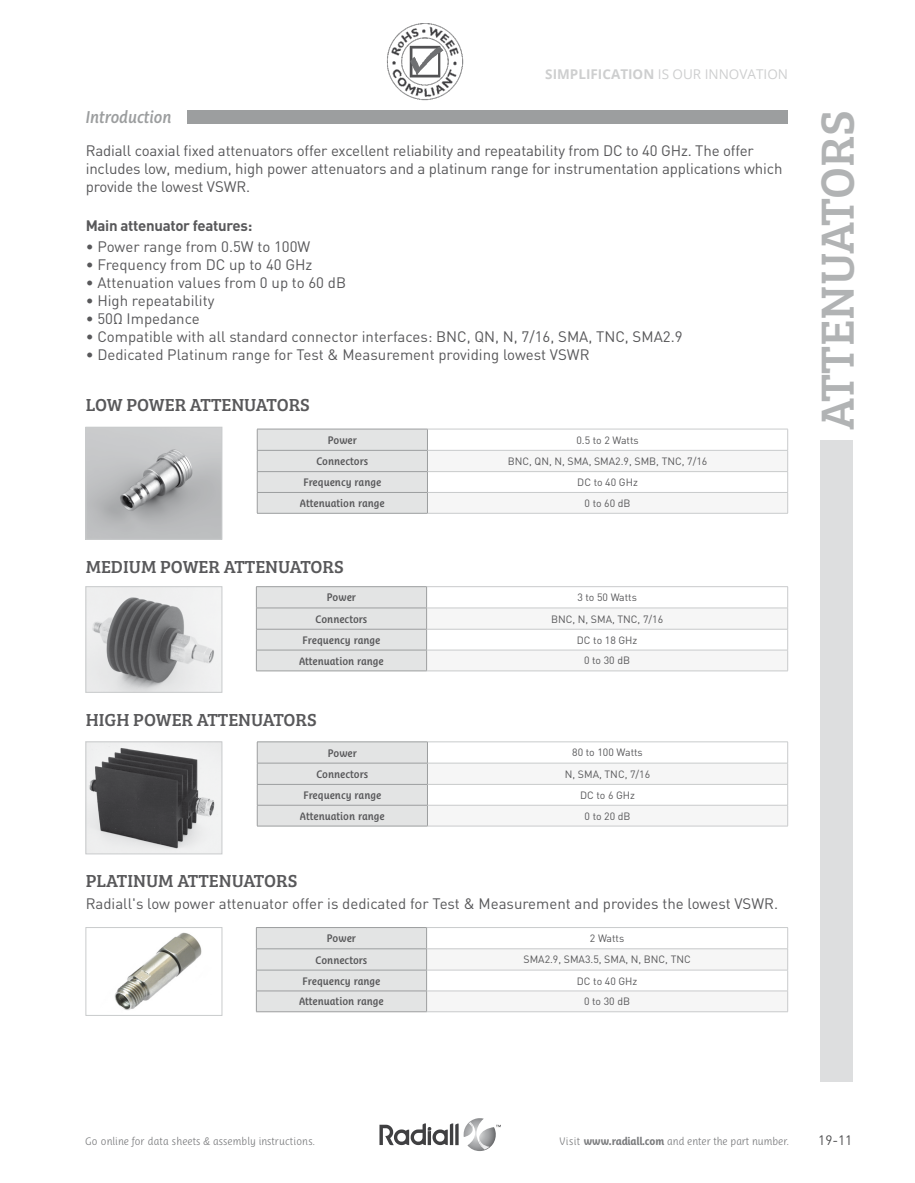
<style>
.page{position:relative;width:915px;height:1183px;background:#fff}
.page>*{position:absolute;margin:0;border:0;box-sizing:border-box;transform-origin:0 0}
.t1{font:48px "Bree Serif";color:#b1b3b4}
.t2{font:18px "Bree Serif";color:#58585a}
.t3{font:italic 600 16.5px "Ayita Pro";color:#9c9e9f}
.t4{font:15px/18px "DIN Pro";letter-spacing:-.01em;color:#58585a}
.t5{font:700 15px "DIN Pro";letter-spacing:-.02em;color:#58585a}
.t6{font:13.5px "Open Sans";color:#9c9e9f}
.t7{font:13.5px "DIN Pro";color:#4b4b4d}
.t8{font:10.5px "DIN Pro";color:#58585a}
.t9{font:600 10.5px "Ayita Pro";color:#58585a}
.t10{font:300 10.5px "Ayita Pro";color:#7b7c7e}
.s1{font-weight:700}
</style>
<div class="page">
<svg style="left:379px;top:1118px;width:121px;height:32px"></svg>
<div style="left:819px;top:439px;width:33px;height:642px;background:#dddedf"></div>
<img style="left:87px;top:429px;width:133px;height:108px">
<div style="left:85px;top:427px;width:137px;height:112px;border:1px solid #c9cbcc"></div>
<hr style="left:257px;top:428px;width:170px;height:1px;background:#9c9e9f">
<hr style="left:257px;top:513px;width:170px;height:1px;background:#9c9e9f">
<hr style="left:427px;top:428px;width:360px;height:1px;background:#c9cbcc">
<svg style="left:257px;top:429px;width:531px;height:84px"></svg>
<hr style="left:427px;top:513px;width:360px;height:1px;background:#c9cbcc">
<hr style="left:256px;top:670px;width:170px;height:1px;background:#9c9e9f">
<svg style="left:256px;top:586px;width:532px;height:84px"></svg>
<hr style="left:426px;top:670px;width:361px;height:1px;background:#c9cbcc">
<hr style="left:257px;top:825px;width:170px;height:1px;background:#9c9e9f">
<svg style="left:257px;top:741px;width:531px;height:84px"></svg>
<hr style="left:427px;top:825px;width:360px;height:1px;background:#c9cbcc">
<hr style="left:256px;top:1011px;width:170px;height:1px;background:#9c9e9f">
<svg style="left:256px;top:927px;width:532px;height:84px"></svg>
<hr style="left:426px;top:1011px;width:361px;height:1px;background:#c9cbcc">
<img style="left:87px;top:588px;width:133px;height:102px">
<div style="left:85px;top:586px;width:137px;height:106px;border:1px solid #c9cbcc"></div>
<img style="left:87px;top:743px;width:133px;height:109px">
<div style="left:85px;top:741px;width:137px;height:113px;border:1px solid #c9cbcc"></div>
<img style="left:114px;top:932px;width:88px;height:78px">
<div style="left:85px;top:926px;width:137px;height:89px;border:1px solid #c9cbcc"></div>
<div style="left:187px;top:110px;width:600px;height:13px;background:#9c9e9f"></div>
<img style="left:386px;top:23px;width:78px;height:78px">
<p class="t3" style="left:86px;top:107px;width:87px">Introduction</p>
<p class="t6" style="left:545px;top:65px;width:244px"><span class="s1">SIMPLIFICATION</span> IS OUR INNOVATION</p>
<p class="t4" style="left:86px;top:141px;width:698px">Radiall coaxial fixed attenuators offer excellent reliability and repeatability from DC to 40 GHz. The offer includes low, medium, high power attenuators and a platinum range for instrumentation applications which provide the lowest VSWR.</p>
<p class="t5" style="left:86px;top:215px;width:168px">Main attenuator features:</p>
<p class="t4" style="left:86px;top:237px;width:226px">• Power range from 0.5W to 100W</p>
<p class="t4" style="left:86px;top:255px;width:228px">• Frequency from DC up to 40 GHz</p>
<p class="t4" style="left:86px;top:273px;width:262px">• Attenuation values from 0 up to 60 dB</p>
<p class="t4" style="left:86px;top:291px;width:130px">• High repeatability</p>
<p class="t4" style="left:86px;top:309px;width:115px">• 50Ω Impedance</p>
<p class="t4" style="left:86px;top:327px;width:598px">• Compatible with all standard connector interfaces: BNC, QN, N, 7/16, SMA, TNC, SMA2.9</p>
<p class="t4" style="left:86px;top:345px;width:505px">• Dedicated Platinum range for Test &amp; Measurement providing lowest VSWR</p>
<p class="t2" style="left:86px;top:391px;width:226px">LOW POWER ATTENUATORS</p>
<p class="t9" style="left:328px;top:434px;width:31px">Power</p>
<p class="t8" style="left:576px;top:432px;width:64px">0.5 to 2 Watts</p>
<p class="t9" style="left:316px;top:455px;width:53px">Connectors</p>
<p class="t8" style="left:507px;top:454px;width:201px">BNC, QN, N, SMA, SMA2.9, SMB, TNC, 7/16</p>
<p class="t9" style="left:303px;top:476px;width:79px">Frequency range</p>
<p class="t8" style="left:577px;top:475px;width:62px">DC to 40 GHz</p>
<p class="t9" style="left:300px;top:497px;width:86px">Attenuation range</p>
<p class="t8" style="left:584px;top:496px;width:47px">0 to 60 dB</p>
<p class="t2" style="left:86px;top:553px;width:259px">MEDIUM POWER ATTENUATORS</p>
<p class="t9" style="left:327px;top:591px;width:31px">Power</p>
<p class="t8" style="left:577px;top:590px;width:61px">3 to 50 Watts</p>
<p class="t9" style="left:315px;top:612px;width:53px">Connectors</p>
<p class="t8" style="left:551px;top:611px;width:114px">BNC, N, SMA, TNC, 7/16</p>
<p class="t9" style="left:302px;top:633px;width:79px">Frequency range</p>
<p class="t8" style="left:576px;top:632px;width:62px">DC to 18 GHz</p>
<p class="t9" style="left:299px;top:654px;width:86px">Attenuation range</p>
<p class="t8" style="left:584px;top:653px;width:47px">0 to 30 dB</p>
<p class="t2" style="left:86px;top:706px;width:232px">HIGH POWER ATTENUATORS</p>
<p class="t9" style="left:328px;top:746px;width:31px">Power</p>
<p class="t8" style="left:572px;top:745px;width:72px">80 to 100 Watts</p>
<p class="t9" style="left:316px;top:767px;width:53px">Connectors</p>
<p class="t8" style="left:564px;top:766px;width:87px">N, SMA, TNC, 7/16</p>
<p class="t9" style="left:303px;top:788px;width:79px">Frequency range</p>
<p class="t8" style="left:580px;top:787px;width:56px">DC to 6 GHz</p>
<p class="t9" style="left:300px;top:809px;width:86px">Attenuation range</p>
<p class="t8" style="left:584px;top:808px;width:47px">0 to 20 dB</p>
<p class="t2" style="left:86px;top:867px;width:213px">PLATINUM ATTENUATORS</p>
<p class="t4" style="left:86px;top:894px;width:693px">Radiall's low power attenuator offer is dedicated for Test &amp; Measurement and provides the lowest VSWR.</p>
<p class="t9" style="left:327px;top:932px;width:31px">Power</p>
<p class="t8" style="left:589px;top:931px;width:36px">2 Watts</p>
<p class="t9" style="left:315px;top:953px;width:53px">Connectors</p>
<p class="t8" style="left:523px;top:952px;width:169px">SMA2.9, SMA3.5, SMA, N, BNC, TNC</p>
<p class="t9" style="left:302px;top:974px;width:79px">Frequency range</p>
<p class="t8" style="left:576px;top:973px;width:62px">DC to 40 GHz</p>
<p class="t9" style="left:299px;top:995px;width:86px">Attenuation range</p>
<p class="t8" style="left:584px;top:994px;width:47px">0 to 30 dB</p>
<h1 class="t1" style="left:801px;top:430px;width:321px;rotate:-90deg">ATTENUATORS</h1>
<p class="t10" style="left:85px;top:1134px;width:231px">Go online for data sheets &amp; assembly instructions.</p>
<p class="t10" style="left:559px;top:1134px;width:231px">Visit <span class="s1">www.radiall.com</span> and enter the part number.</p>
<p class="t7" style="left:818px;top:1130px;width:35px">19-11</p>
</div>
